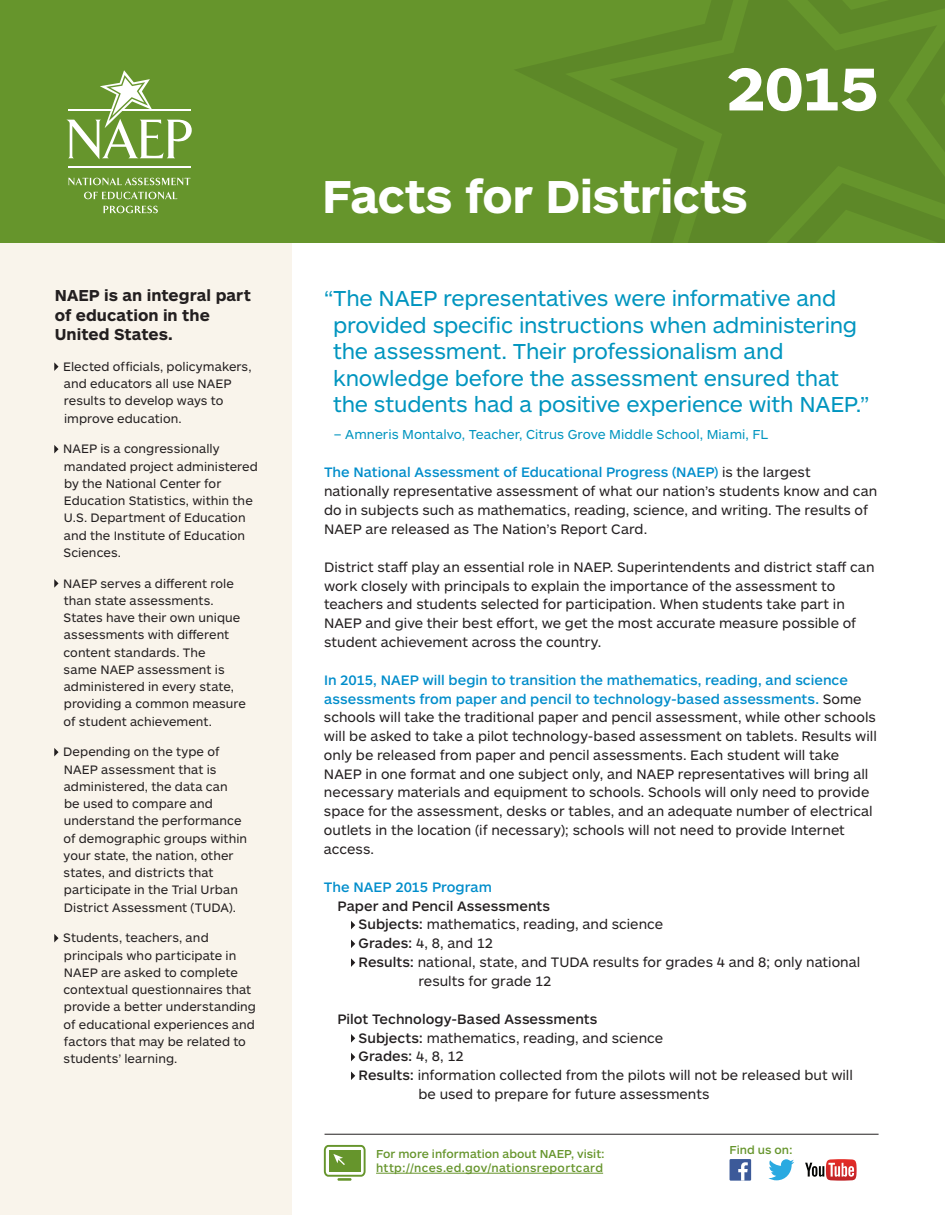
<style>
.page{position:relative;width:945px;height:1215px;background:#fff}
.page>*{position:absolute;margin:0;border:0;box-sizing:border-box;transform-origin:0 0}
.t1{font:700 62.7px "ARS Maquette";color:#fff;scale:1.05 1}
.t2{font:700 48px "ARS Maquette";letter-spacing:-.01em;color:#fff}
.t3{font:22.5px/26.5px "ARS Maquette";letter-spacing:-.01em;color:#0095bf}
.t4{font:700 16.5px/19.5px "ARS Maquette";color:#231f20}
.t5{font:14.25px/18.8px "ARS Maquette";color:#231f20}
.t6{font:500 14.25px/18.8px "ARS Maquette";color:#008dcb}
.t7{font:500 14.25px "ARS Maquette";letter-spacing:.005em;color:#231f20}
.t8{font:13.5px "ARS Maquette";letter-spacing:.005em;color:#0095bf}
.t9{font:12.75px/17.2px "ARS Maquette";letter-spacing:.005em;color:#231f20}
.t10{font:500 12px/13.8px "ARS Maquette";letter-spacing:.005em;color:#66952c}
.s1{font-weight:400;color:#231f20}
.s2{font-weight:500}
.s3{font-weight:400}
</style>
<div class="page">
<div style="left:0;top:14px;width:291px;height:1201px;background:#f9f4eb"></div>
<div style="left:0;top:0;width:945px;height:243px;background:#66952c"></div>
<svg style="left:516px;top:1px;width:429px;height:242px;fill:#5d8828"></svg>
<svg style="left:68px;top:178px;width:122px;height:7px"></svg>
<svg style="left:84px;top:192px;width:93px;height:7px"></svg>
<svg style="left:103px;top:206px;width:55px;height:7px"></svg>
<hr style="left:68px;top:166px;width:122px;height:1px;background:#fff">
<svg style="left:66px;top:70px;width:126px;height:89px"></svg>
<svg style="left:351px;top:921px;width:4px;height:8px"></svg>
<svg style="left:351px;top:940px;width:4px;height:8px"></svg>
<svg style="left:351px;top:958px;width:4px;height:9px"></svg>
<svg style="left:351px;top:1034px;width:4px;height:9px"></svg>
<svg style="left:351px;top:1053px;width:4px;height:8px"></svg>
<svg style="left:351px;top:1072px;width:4px;height:8px"></svg>
<svg style="left:54px;top:362px;width:5px;height:9px"></svg>
<svg style="left:54px;top:445px;width:5px;height:8px"></svg>
<svg style="left:54px;top:579px;width:5px;height:9px"></svg>
<svg style="left:54px;top:748px;width:5px;height:8px"></svg>
<svg style="left:54px;top:934px;width:5px;height:8px"></svg>
<svg style="left:323px;top:1144px;width:43px;height:33px"></svg>
<div style="left:730px;top:1159px;width:21px;height:22px;background:#3c5a99"></div>
<svg style="left:738px;top:1162px;width:10px;height:19px"></svg>
<svg style="left:768px;top:1159px;width:26px;height:21px"></svg>
<svg style="left:805px;top:1159px;width:52px;height:22px"></svg>
<hr style="left:376px;top:1173px;width:227px;height:1px;background:#66952c">
<hr style="left:325px;top:1134px;width:554px;height:1px;background:#231f20">
<hr style="left:337px;top:1178px;width:15px;height:3px;background:#66952c">
<h2 class="t4" style="left:55px;top:285px;width:198px">NAEP is an integral part of education in the<br>United States.</h2>
<p class="t9" style="left:63px;top:357px;width:190px">Elected officials, policymakers, and educators all use NAEP results to develop ways to improve education.</p>
<p class="t9" style="left:63px;top:440px;width:196px">NAEP is a congressionally mandated project administered by the National Center for<br>Education Statistics, within the<br>U.S. Department of Education and the Institute of Education<br>Sciences.</p>
<p class="t9" style="left:63px;top:574px;width:184px">NAEP serves a different role than state assessments.<br>States have their own unique assessments with different content standards. The<br>same NAEP assessment is administered in every state, providing a common measure of student achievement.</p>
<p class="t9" style="left:63px;top:743px;width:185px">Depending on the type of<br>NAEP assessment that is administered, the data can<br>be used to compare and understand the performance of demographic groups within your state, the nation, other states, and districts that participate in the Trial Urban<br>District Assessment (TUDA).</p>
<p class="t9" style="left:63px;top:929px;width:194px">Students, teachers, and principals who participate in<br>NAEP are asked to complete contextual questionnaires that provide a better understanding of educational experiences and factors that may be related to students’ learning.</p>
<h1 class="t1" style="left:726px;top:48px;width:147px">2015</h1>
<h1 class="t2" style="left:322px;top:165px;width:427px">Facts for Districts</h1>
<p class="t3" style="left:333px;top:284px;width:538px;text-indent:-9px">“The NAEP representatives were informative and provided specific instructions when administering the assessment. Their professionalism and knowledge before the assessment ensured that the students had a positive experience with NAEP.”</p>
<p class="t8" style="left:334px;top:426px;width:436px">– Amneris Montalvo, Teacher, Citrus Grove Middle School, Miami, FL</p>
<h2 class="t6" style="left:324px;top:462px;width:488px">The National Assessment of Educational Progress (NAEP) <span class="s1">is the largest</span></h2>
<p class="t5" style="left:324px;top:481px;width:555px">nationally representative assessment of what our nation’s students know and can do in subjects such as mathematics, reading, science, and writing. The results of<br>NAEP are released as The Nation’s Report Card.</p>
<p class="t5" style="left:324px;top:557px;width:552px">District staff play an essential role in NAEP. Superintendents and district staff can work closely with principals to explain the importance of the assessment to teachers and students selected for participation. When students take part in NAEP and give their best effort, we get the most accurate measure possible of student achievement across the country.</p>
<h2 class="t6" style="left:324px;top:670px;width:539px">In 2015, NAEP will begin to transition the mathematics, reading, and science assessments from paper and pencil to technology-based assessments. <span class="s1">Some</span></h2>
<p class="t5" style="left:324px;top:707px;width:554px">schools will take the traditional paper and pencil assessment, while other schools will be asked to take a pilot technology-based assessment on tablets. Results will only be released from paper and pencil assessments. Each student will take NAEP in one format and one subject only, and NAEP representatives will bring all necessary materials and equipment to schools. Schools will only need to provide space for the assessment, desks or tables, and an adequate number of electrical outlets in the location (if necessary); schools will not need to provide Internet access.</p>
<h2 class="t6" style="left:324px;top:877px;width:170px">The NAEP 2015 Program</h2>
<h3 class="t7" style="left:337px;top:897px;width:214px">Paper and Pencil Assessments</h3>
<p class="t5" style="left:359px;top:914px;width:306px"><span class="s2">Subjects:</span> mathematics, reading, and science</p>
<p class="t5" style="left:359px;top:933px;width:136px"><span class="s2">Grades:</span> 4, 8, and 12</p>
<p class="t5" style="left:418px;top:952px;width:444px;text-indent:-60px"><span class="s2">Results:</span> national, state, and TUDA results for grades 4 and 8; only national results for grade 12</p>
<h3 class="t7" style="left:337px;top:1010px;width:262px">Pilot Technology-Based Assessments</h3>
<p class="t5" style="left:359px;top:1028px;width:306px"><span class="s2">Subjects:</span> mathematics, reading, and science</p>
<p class="t7" style="left:359px;top:1047px;width:107px">Grades: <span class="s3">4, 8, 12</span></p>
<p class="t5" style="left:419px;top:1065px;width:436px;text-indent:-60px"><span class="s2">Results:</span> information collected from the pilots will not be released but will be used to prepare for future assessments</p>
<p class="t10" style="left:376px;top:1146px;width:230px">For more information about NAEP, visit: http://nces.ed.gov/nationsreportcard</p>
<p class="t10" style="left:730px;top:1142px;width:65px">Find us on:</p>
</div>
